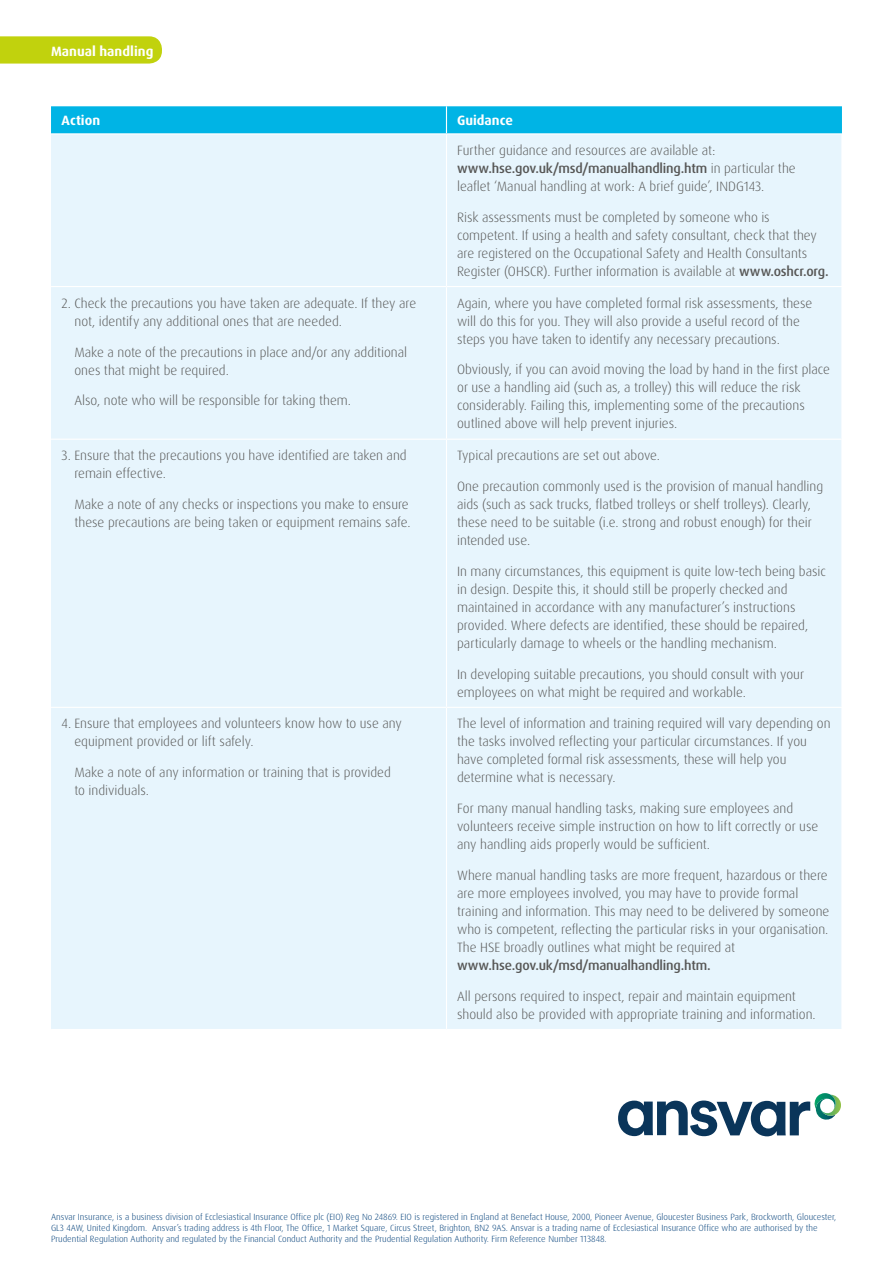
<style>
.page{position:relative;width:893px;height:1263px;background:#fff}
.page>*{position:absolute;margin:0;border:0;box-sizing:border-box;transform-origin:0 0}
.t1{font:300 13.5px/18px "Dax Pro";color:#575756}
.t2{font:500 13.5px "Dax Pro";letter-spacing:-.015em;color:#575756}
.t3{font:700 13.5px "Dax Pro";color:#fff}
.t4{font:300 9px/10.8px "Dax Pro";color:#003f79}
.s1{font-weight:500}
</style>
<div class="page">
<svg style="left:0;top:36px;width:162px;height:28px;background:#c3d317"></svg>
<svg style="left:618px;top:1093px;width:223px;height:43px"></svg>
<div style="left:51px;top:134px;width:790px;height:895px;background:#e7f5fd"></div>
<div style="left:51px;top:106px;width:791px;height:27px;background:#00b4e5"></div>
<hr style="left:446px;top:134px;width:1px;height:152px;background:#fff">
<hr style="left:51px;top:286px;width:395px;height:1px;background:#fff">
<hr style="left:446px;top:286px;width:396px;height:1px;background:#fff">
<hr style="left:446px;top:287px;width:1px;height:152px;background:#fff">
<hr style="left:51px;top:439px;width:395px;height:1px;background:#fff">
<hr style="left:446px;top:439px;width:396px;height:1px;background:#fff">
<hr style="left:446px;top:440px;width:1px;height:267px;background:#fff">
<hr style="left:446px;top:708px;width:1px;height:321px;background:#fff">
<hr style="left:51px;top:707px;width:395px;height:1px;background:#fff">
<hr style="left:446px;top:707px;width:396px;height:1px;background:#fff">
<p class="t3" style="left:51px;top:42px;width:104px">Manual handling</p>
<p class="t3" style="left:62px;top:112px;width:40px">Action</p>
<p class="t3" style="left:457px;top:112px;width:57px">Guidance</p>
<p class="t1" style="left:457px;top:141px;width:340px">Further guidance and resources are available at: <span class="s1">www.hse.gov.uk/msd/manualhandling.htm</span> in particular the leaflet ‘Manual handling at work: A brief guide’, INDG143.</p>
<p class="t1" style="left:457px;top:208px;width:373px">Risk assessments must be completed by someone who is competent. If using a health and safety consultant, check that they are registered on the Occupational Safety and Health Consultants Register (OHSCR). Further information is available at <span class="s1">www.oshcr.org.</span></p>
<p class="t1" style="left:74px;top:294px;width:343px;text-indent:-13px">2. Check the precautions you have taken are adequate. If they are not, identify any additional ones that are needed.</p>
<p class="t1" style="left:74px;top:343px;width:334px">Make a note of the precautions in place and/or any additional ones that might be required.</p>
<p class="t1" style="left:74px;top:392px;width:278px">Also, note who will be responsible for taking them.</p>
<p class="t1" style="left:457px;top:294px;width:357px">Again, where you have completed formal risk assessments, these will do this for you. They will also provide a useful record of the steps you have taken to identify any necessary precautions.</p>
<p class="t1" style="left:457px;top:361px;width:374px">Obviously, if you can avoid moving the load by hand in the first place or use a handling aid (such as, a trolley) this will reduce the risk considerably. Failing this, implementing some of the precautions outlined above will help prevent injuries.</p>
<p class="t1" style="left:74px;top:447px;width:334px;text-indent:-13px">3. Ensure that the precautions you have identified are taken and remain effective.</p>
<p class="t1" style="left:74px;top:495px;width:338px">Make a note of any checks or inspections you make to ensure these precautions are being taken or equipment remains safe.</p>
<p class="t1" style="left:74px;top:715px;width:329px;text-indent:-13px">4. Ensure that employees and volunteers know how to use any equipment provided or lift safely.</p>
<p class="t1" style="left:74px;top:763px;width:318px">Make a note of any information or training that is provided to individuals.</p>
<p class="t1" style="left:457px;top:447px;width:204px">Typical precautions are set out above.</p>
<p class="t1" style="left:457px;top:477px;width:368px">One precaution commonly used is the provision of manual handling aids (such as sack trucks, flatbed trolleys or shelf trolleys). Clearly, these need to be suitable (i.e. strong and robust enough) for their intended use.</p>
<p class="t1" style="left:457px;top:562px;width:370px">In many circumstances, this equipment is quite low-tech being basic in design. Despite this, it should still be properly checked and maintained in accordance with any manufacturer’s instructions provided. Where defects are identified, these should be repaired, particularly damage to wheels or the handling mechanism.</p>
<p class="t1" style="left:457px;top:665px;width:349px">In developing suitable precautions, you should consult with your employees on what might be required and workable.</p>
<p class="t1" style="left:457px;top:715px;width:375px">The level of information and training required will vary depending on the tasks involved reflecting your particular circumstances. If you have completed formal risk assessments, these will help you determine what is necessary.</p>
<p class="t1" style="left:457px;top:799px;width:363px">For many manual handling tasks, making sure employees and volunteers receive simple instruction on how to lift correctly or use any handling aids properly would be sufficient.</p>
<p class="t1" style="left:457px;top:866px;width:374px">Where manual handling tasks are more frequent, hazardous or there are more employees involved, you may have to provide formal training and information. This may need to be delivered by someone who is competent, reflecting the particular risks in your organisation.<br>The HSE broadly outlines what might be required at</p>
<p class="t2" style="left:457px;top:956px;width:255px">www.hse.gov.uk/msd/manualhandling.htm.</p>
<p class="t1" style="left:457px;top:987px;width:360px">All persons required to inspect, repair and maintain equipment should also be provided with appropriate training and information.</p>
<p class="t4" style="left:51px;top:1211px;width:787px">Ansvar Insurance, is a business division of Ecclesiastical Insurance Office plc (EIO) Reg No 24869. EIO is registered in England at Benefact House, 2000, Pioneer Avenue, Gloucester Business Park, Brockworth, Gloucester,<br>GL3 4AW, United Kingdom. Ansvar’s trading address is 4th Floor, The Office, 1 Market Square, Circus Street, Brighton, BN2 9AS. Ansvar is a trading name of Ecclesiastical Insurance Office who are authorised by the<br>Prudential Regulation Authority and regulated by the Financial Conduct Authority and the Prudential Regulation Authority. Firm Reference Number 113848.</p>
</div>
